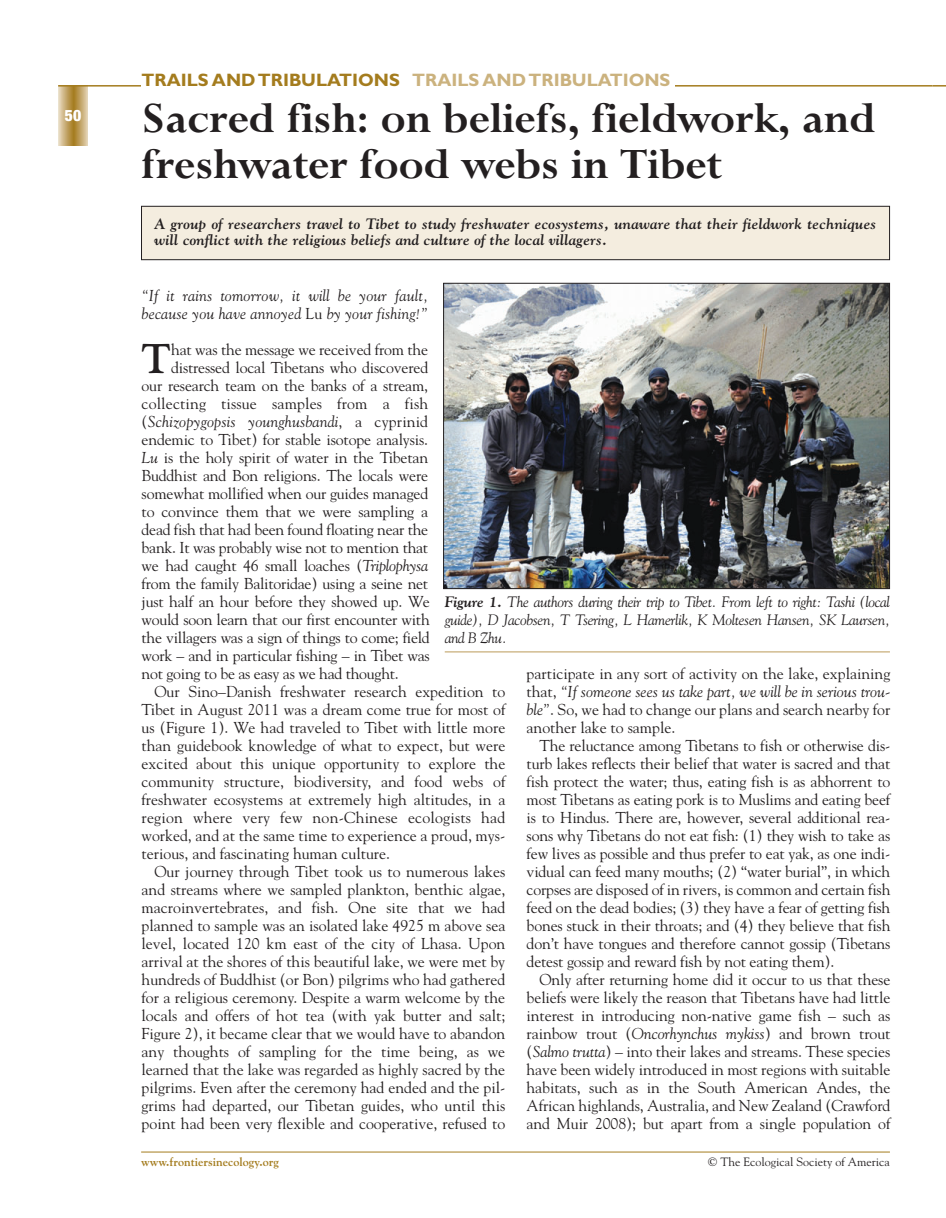
<style>
.page{position:relative;width:946px;height:1218px;background:#fff}
.page>*{position:absolute;margin:0;border:0;box-sizing:border-box;transform-origin:0 0}
.t1{font:700 48px/46.5px "Lapidary 333 BT";color:#231f20}
.t2{font:700 41.4px "Goudy";color:#231f20}
.t3{font:700 18px "Gill Sans";color:#a47c1e}
.t4{font:15.75px/18px "Goudy";color:#231f20;text-align:justify}
.t5{font:italic 15.75px/18px "Goudy";letter-spacing:.01em;color:#231f20}
.t6{font:900 condensed 15.75px "Helvetica Neue";color:#fff}
.t7{font:italic 700 15px/16.5px "Goudy";letter-spacing:.01em;color:#231f20}
.t8{font:italic 15px/18px "Goudy";letter-spacing:-.02em;color:#231f20;text-align:justify}
.t9{font:12px "Goudy";color:#231f20}
.t10{font:700 12px "Goudy";color:#a47c1e}
.s1{color:#cbb27e}
.s2{font-style:normal}
.s3{font-style:italic}
.s4{font-weight:700}
</style>
<div class="page">
<svg style="left:932px;top:85px;width:13px;height:2px"></svg>
<svg style="left:58px;top:87px;width:30px;height:58px;background:#c5a96e"></svg>
<hr style="left:58px;top:85px;width:874px;height:2px;background:#a47c1e">
<hr style="left:141px;top:1151px;width:748px;height:1px;background:#a47c1e">
<div style="left:141px;top:206px;width:748px;height:54px;background:#f4eddf"></div>
<div style="left:141px;top:206px;width:748px;height:54px;border:1px solid #231f20"></div>
<div style="left:142px;top:61px;width:533px;height:29px;background:#fff"></div>
<img style="left:445px;top:285px;width:442px;height:302px">
<div style="left:443px;top:283px;width:446px;height:306px;border:1px solid #231f20"></div>
<hr style="left:444px;top:651px;width:445px;height:1px;background:#bb9a58">
<p class="t6" style="left:65px;top:110px;width:18px">50</p>
<p class="t3" style="left:142px;top:74px;width:530px">TRAILS AND TRIBULATIONS <span class="s1">TRAILS AND TRIBULATIONS</span></p>
<h1 class="t1" style="left:142px;top:101px;width:735px">Sacred fish: on beliefs, fieldwork, and freshwater food webs in Tibet</h1>
<p class="t7" style="left:155px;top:216px;width:723px">A group of researchers travel to Tibet to study freshwater ecosystems, unaware that their fieldwork techniques will conflict with the religious beliefs and culture of the local villagers.</p>
<p class="t5" style="left:142px;top:288px;width:288px">“If it rains tomorrow, it will be your fault, because you have annoyed <span class="s2">Lu</span> by your fishing!”</p>
<h2 class="t2" style="left:141px;top:342px;width:31px">T</h2>
<p class="t4" style="left:171px;top:342px;width:258px">hat was the message we received from the</p>
<p class="t4" style="left:171px;top:360px;width:259px">distressed local Tibetans who discovered</p>
<p class="t4" style="left:142px;top:378px;width:288px">our research team on the banks of a stream,</p>
<p class="t4" style="left:142px;top:396px;width:288px">collecting tissue samples from a fish</p>
<p class="t5" style="left:142px;top:414px;width:288px"><span class="s2">(</span>Schizopygopsis younghusbandi<span class="s2">, a cyprinid</span></p>
<p class="t4" style="left:142px;top:432px;width:288px">endemic to Tibet) for stable isotope analysis.</p>
<p class="t4" style="left:142px;top:450px;width:288px"><span class="s3">Lu</span> is the holy spirit of water in the Tibetan</p>
<p class="t4" style="left:142px;top:468px;width:288px">Buddhist and Bon religions. The locals were</p>
<p class="t4" style="left:142px;top:486px;width:288px">somewhat mollified when our guides managed</p>
<p class="t4" style="left:142px;top:504px;width:288px">to convince them that we were sampling a</p>
<p class="t4" style="left:142px;top:522px;width:288px">dead fish that had been found floating near the</p>
<p class="t4" style="left:142px;top:540px;width:288px">bank. It was probably wise not to mention that</p>
<p class="t4" style="left:142px;top:558px;width:288px">we had caught 46 small loaches (<span class="s3">Triplophysa</span></p>
<p class="t4" style="left:142px;top:576px;width:288px">from the family Balitoridae) using a seine net</p>
<p class="t4" style="left:142px;top:594px;width:289px">just half an hour before they showed up. We</p>
<p class="t4" style="left:142px;top:612px;width:289px">would soon learn that our first encounter with</p>
<p class="t4" style="left:142px;top:630px;width:290px">the villagers was a sign of things to come; field</p>
<p class="t4" style="left:142px;top:648px;width:289px">work – and in particular fishing – in Tibet was</p>
<p class="t4" style="left:142px;top:666px;width:259px">not going to be as easy as we had thought.</p>
<p class="t4" style="left:154px;top:684px;width:352px">Our Sino–Danish freshwater research expedition to</p>
<p class="t4" style="left:142px;top:702px;width:365px">Tibet in August 2011 was a dream come true for most of</p>
<p class="t4" style="left:142px;top:720px;width:365px">us (Figure 1). We had traveled to Tibet with little more</p>
<p class="t4" style="left:142px;top:738px;width:365px">than guidebook knowledge of what to expect, but were</p>
<p class="t4" style="left:142px;top:756px;width:365px">excited about this unique opportunity to explore the</p>
<p class="t4" style="left:142px;top:774px;width:365px">community structure, biodiversity, and food webs of</p>
<p class="t4" style="left:142px;top:792px;width:365px">freshwater ecosystems at extremely high altitudes, in a</p>
<p class="t4" style="left:142px;top:810px;width:365px">region where very few non-Chinese ecologists had</p>
<p class="t4" style="left:142px;top:828px;width:365px">worked, and at the same time to experience a proud, mys-</p>
<p class="t4" style="left:142px;top:846px;width:250px">terious, and fascinating human culture.</p>
<p class="t4" style="left:154px;top:864px;width:352px">Our journey through Tibet took us to numerous lakes</p>
<p class="t4" style="left:142px;top:882px;width:365px">and streams where we sampled plankton, benthic algae,</p>
<p class="t4" style="left:142px;top:900px;width:365px">macroinvertebrates, and fish. One site that we had</p>
<p class="t4" style="left:142px;top:918px;width:365px">planned to sample was an isolated lake 4925 m above sea</p>
<p class="t4" style="left:142px;top:936px;width:365px">level, located 120 km east of the city of Lhasa. Upon</p>
<p class="t4" style="left:142px;top:954px;width:365px">arrival at the shores of this beautiful lake, we were met by</p>
<p class="t4" style="left:142px;top:972px;width:365px">hundreds of Buddhist (or Bon) pilgrims who had gathered</p>
<p class="t4" style="left:142px;top:990px;width:365px">for a religious ceremony. Despite a warm welcome by the</p>
<p class="t4" style="left:142px;top:1008px;width:365px">locals and offers of hot tea (with yak butter and salt;</p>
<p class="t4" style="left:142px;top:1026px;width:365px">Figure 2), it became clear that we would have to abandon</p>
<p class="t4" style="left:142px;top:1044px;width:365px">any thoughts of sampling for the time being, as we</p>
<p class="t4" style="left:142px;top:1062px;width:365px">learned that the lake was regarded as highly sacred by the</p>
<p class="t4" style="left:142px;top:1080px;width:365px">pilgrims. Even after the ceremony had ended and the pil-</p>
<p class="t4" style="left:142px;top:1098px;width:365px">grims had departed, our Tibetan guides, who until this</p>
<p class="t4" style="left:142px;top:1116px;width:365px">point had been very flexible and cooperative, refused to</p>
<p class="t8" style="left:444px;top:594px;width:446px"><span class="s4">Figure 1.</span> The authors during their trip to Tibet. From left to right: Tashi (local guide), D Jacobsen, T Tsering, L Hamerlik, K Moltesen Hansen, SK Laursen, and B Zhu.</p>
<p class="t4" style="left:526px;top:666px;width:365px">participate in any sort of activity on the lake, explaining that, <span class="s3">“If someone sees us take part, we will be in serious trou&shy;ble”</span>. So, we had to change our plans and search nearby for another lake to sample.</p>
<p class="t4" style="left:526px;top:738px;width:365px;text-indent:13px">The reluctance among Tibetans to fish or otherwise dis&shy;turb lakes reflects their belief that water is sacred and that fish protect the water; thus, eating fish is as abhorrent to most Tibetans as eating pork is to Muslims and eating beef is to Hindus. There are, however, several additional rea&shy;sons why Tibetans do not eat fish: (1) they wish to take as few lives as possible and thus prefer to eat yak, as one indi&shy;vidual can feed many mouths; (2) “water burial”, in which corpses are disposed of in rivers, is common and certain fish feed on the dead bodies; (3) they have a fear of getting fish bones stuck in their throats; and (4) they believe that fish don’t have tongues and therefore cannot gossip (Tibetans detest gossip and reward fish by not eating them).</p>
<p class="t4" style="left:526px;top:972px;width:365px;text-indent:13px">Only after returning home did it occur to us that these beliefs were likely the reason that Tibetans have had little interest in introducing non-native game fish – such as rainbow trout (<span class="s3">Oncorhynchus mykiss</span>) and brown trout (<span class="s3">Salmo trutta</span>) – into their lakes and streams. These species have been widely introduced in most regions with suitable habitats, such as in the South American Andes, the African highlands, Australia, and New Zealand (Crawford and Muir 2008); but apart from a single population of</p>
<p class="t10" style="left:141px;top:1157px;width:139px">www.frontiersinecology.org</p>
<p class="t9" style="left:708px;top:1157px;width:183px">© The Ecological Society of America</p>
</div>
